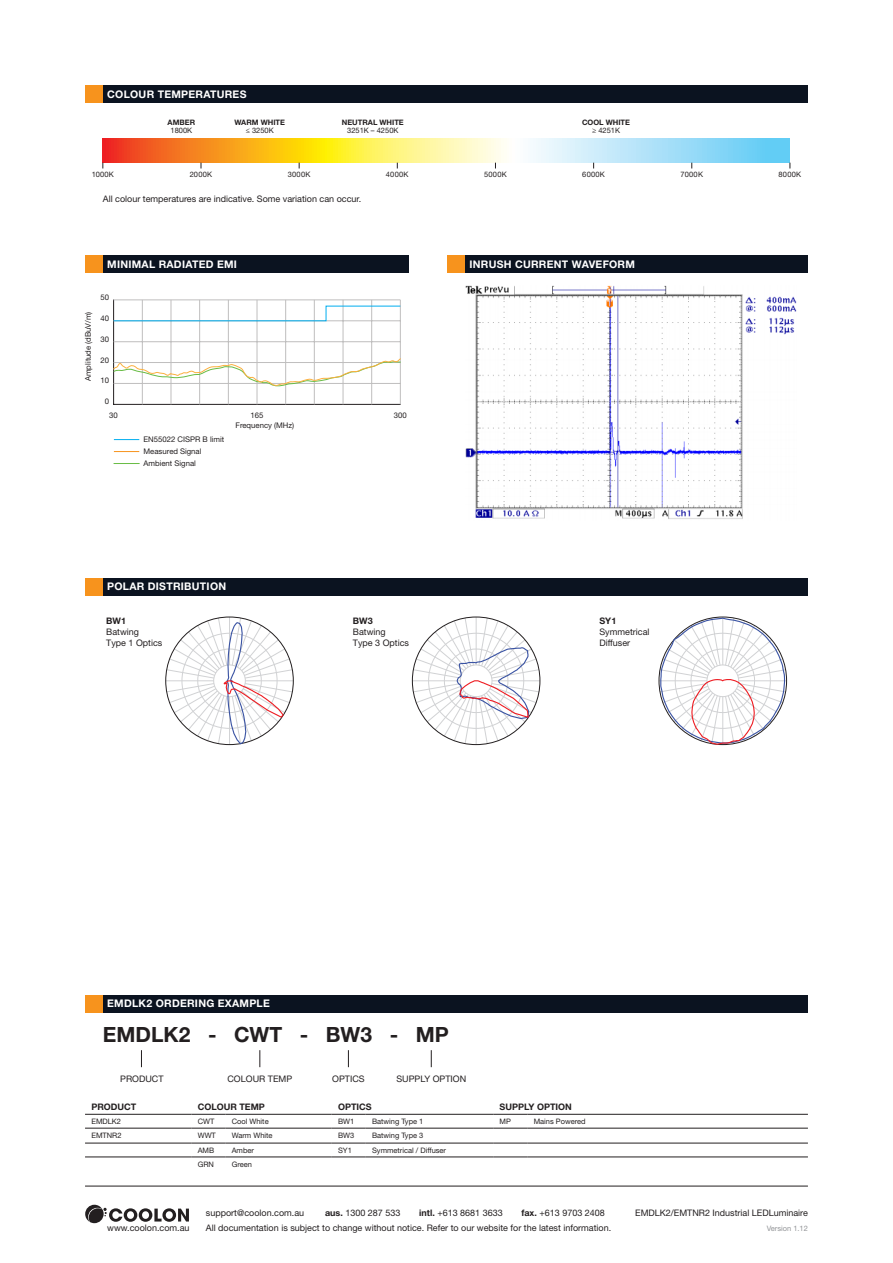
<style>
.page{position:relative;width:893px;height:1263px;background:#fff}
.page>*{position:absolute;margin:0;border:0;box-sizing:border-box;transform-origin:0 0}
.icon_ft_-_body{font:700 21px "Helvetica Neue LT Std";color:#231f20}
.specs_-_head{font:700 10.5px "Helvetica Neue LT Std";letter-spacing:.025em;color:#fff}
.table_-_body{font:9px/10.8px "Helvetica Neue LT Std";color:#231f20}
.table_-_head{font:700 9px "Helvetica Neue LT Std";color:#231f20}
.t1{font:7.8px/12px "Helvetica Neue LT Std";color:#231f20}
.table_-_body-2{font:7.5px "Helvetica Neue LT Std";color:#231f20}
.t2{font:700 7.5px/7.5px "Helvetica Neue LT Std";color:#231f20;text-align:center}
.t3{font:7.5px "Helvetica Neue LT Std";color:#939598}
.s1{font-weight:400}
.s2{font-weight:700}
</style>
<div class="page">
<hr style="left:85px;top:1186px;width:723px;height:1px;background:#231f20">
<svg style="left:85px;top:1205px;width:104px;height:18px"></svg>
<div style="left:85px;top:255px;width:323px;height:18px;background:#0b1320"></div>
<hr style="left:114px;top:404px;width:286px;height:1px;background:#231f20">
<hr style="left:113px;top:300px;width:1px;height:104px;background:#231f20">
<svg style="left:114px;top:439px;width:25px;height:1px"></svg>
<svg style="left:114px;top:451px;width:25px;height:1px"></svg>
<svg style="left:114px;top:463px;width:25px;height:1px"></svg>
<hr style="left:142px;top:300px;width:1px;height:104px;background:#bfbebe">
<hr style="left:171px;top:300px;width:1px;height:104px;background:#bfbebe">
<hr style="left:199px;top:300px;width:1px;height:104px;background:#bfbebe">
<hr style="left:228px;top:300px;width:1px;height:104px;background:#bfbebe">
<hr style="left:257px;top:300px;width:1px;height:104px;background:#bfbebe">
<hr style="left:285px;top:300px;width:1px;height:104px;background:#bfbebe">
<hr style="left:314px;top:300px;width:1px;height:104px;background:#bfbebe">
<hr style="left:343px;top:300px;width:1px;height:104px;background:#bfbebe">
<hr style="left:371px;top:300px;width:1px;height:104px;background:#bfbebe">
<hr style="left:400px;top:300px;width:1px;height:104px;background:#bfbebe">
<hr style="left:114px;top:341px;width:286px;height:1px;background:#bfbebe">
<svg style="left:113px;top:305px;width:288px;height:17px"></svg>
<svg style="left:113px;top:358px;width:288px;height:30px"></svg>
<hr style="left:114px;top:300px;width:286px;height:1px;background:#bfbebe">
<div style="left:85px;top:255px;width:18px;height:18px;background:#f7931d"></div>
<div style="left:447px;top:255px;width:361px;height:18px;background:#0b1320"></div>
<div style="left:447px;top:255px;width:18px;height:18px;background:#f7931d"></div>
<div style="left:85px;top:994px;width:723px;height:18px;background:#0b1320"></div>
<div style="left:85px;top:994px;width:18px;height:18px;background:#f7931d"></div>
<hr style="left:85px;top:1114px;width:106px;height:1px;background:#231f20">
<hr style="left:191px;top:1114px;width:34px;height:1px;background:#231f20">
<hr style="left:225px;top:1114px;width:107px;height:1px;background:#231f20">
<hr style="left:332px;top:1114px;width:34px;height:1px;background:#231f20">
<hr style="left:366px;top:1114px;width:127px;height:1px;background:#231f20">
<hr style="left:493px;top:1114px;width:34px;height:1px;background:#231f20">
<hr style="left:527px;top:1114px;width:281px;height:1px;background:#231f20">
<hr style="left:85px;top:1128px;width:106px;height:1px;background:#231f20">
<hr style="left:191px;top:1128px;width:34px;height:1px;background:#231f20">
<hr style="left:225px;top:1128px;width:107px;height:1px;background:#231f20">
<hr style="left:332px;top:1128px;width:34px;height:1px;background:#231f20">
<hr style="left:366px;top:1128px;width:127px;height:1px;background:#231f20">
<hr style="left:493px;top:1128px;width:34px;height:1px;background:#231f20">
<hr style="left:527px;top:1128px;width:281px;height:1px;background:#231f20">
<hr style="left:85px;top:1143px;width:106px;height:1px;background:#231f20">
<hr style="left:191px;top:1143px;width:34px;height:1px;background:#231f20">
<hr style="left:225px;top:1143px;width:107px;height:1px;background:#231f20">
<hr style="left:332px;top:1143px;width:34px;height:1px;background:#231f20">
<hr style="left:366px;top:1143px;width:127px;height:1px;background:#231f20">
<hr style="left:493px;top:1143px;width:34px;height:1px;background:#231f20">
<hr style="left:527px;top:1143px;width:281px;height:1px;background:#231f20">
<hr style="left:85px;top:1157px;width:106px;height:1px;background:#231f20">
<hr style="left:191px;top:1157px;width:34px;height:1px;background:#231f20">
<hr style="left:225px;top:1157px;width:107px;height:1px;background:#231f20">
<hr style="left:332px;top:1157px;width:34px;height:1px;background:#231f20">
<hr style="left:366px;top:1157px;width:127px;height:1px;background:#231f20">
<hr style="left:493px;top:1157px;width:34px;height:1px;background:#231f20">
<hr style="left:527px;top:1157px;width:281px;height:1px;background:#231f20">
<svg style="left:141px;top:1050px;width:1px;height:17px"></svg>
<svg style="left:348px;top:1050px;width:1px;height:17px"></svg>
<svg style="left:259px;top:1050px;width:1px;height:17px"></svg>
<svg style="left:431px;top:1050px;width:1px;height:17px"></svg>
<div style="left:85px;top:85px;width:723px;height:18px;background:#0b1320"></div>
<div style="left:85px;top:85px;width:18px;height:18px;background:#f7931d"></div>
<svg style="left:103px;top:138px;width:687px;height:25px;background:#dbcd93"></svg>
<img style="left:465px;top:285px;width:332px;height:234px">
<div style="left:85px;top:578px;width:723px;height:18px;background:#0b1320"></div>
<div style="left:85px;top:578px;width:18px;height:18px;background:#f7931d"></div>
<svg style="left:166px;top:617px;width:127px;height:128px"></svg>
<svg style="left:413px;top:617px;width:126px;height:127px"></svg>
<svg style="left:659px;top:617px;width:127px;height:129px"></svg>
<p class="specs_-_head" style="left:107px;top:88px;width:141px">COLOUR TEMPERATURES</p>
<p class="t2" style="left:168px;top:119px;width:29px">AMBER<br><span class="s1">1800K</span></p>
<p class="t2" style="left:582px;top:119px;width:50px">COOL WHITE <span class="s1">≥ 4251K</span></p>
<p class="t2" style="left:234px;top:119px;width:52px">WARM WHITE <span class="s1">≤ 3250K</span></p>
<p class="t2" style="left:342px;top:119px;width:63px">NEUTRAL WHITE<br><span class="s1">3251K – 4250K</span></p>
<p class="table_-_body-2" style="left:92px;top:170px;width:24px">1000K</p>
<p class="table_-_body-2" style="left:190px;top:170px;width:24px">2000K</p>
<p class="table_-_body-2" style="left:288px;top:170px;width:24px">3000K</p>
<p class="table_-_body-2" style="left:386px;top:170px;width:24px">4000K</p>
<p class="table_-_body-2" style="left:484px;top:170px;width:24px">5000K</p>
<p class="table_-_body-2" style="left:582px;top:170px;width:24px">6000K</p>
<p class="table_-_body-2" style="left:680px;top:170px;width:24px">7000K</p>
<p class="table_-_body-2" style="left:779px;top:170px;width:24px">8000K</p>
<p class="table_-_body" style="left:103px;top:193px;width:260px">All colour temperatures are indicative. Some variation can occur.</p>
<p class="specs_-_head" style="left:107px;top:258px;width:131px">MINIMAL RADIATED EMI</p>
<p class="t1" style="left:82px;top:381px;width:71px;rotate:-90deg">Amplitude (dBuV/m)</p>
<p class="t1" style="left:100px;top:291px;width:10px">50</p>
<p class="t1" style="left:100px;top:312px;width:10px">40</p>
<p class="t1" style="left:100px;top:333px;width:10px">30</p>
<p class="t1" style="left:100px;top:354px;width:10px">20</p>
<p class="t1" style="left:100px;top:375px;width:10px">10</p>
<p class="t1" style="left:105px;top:395px;width:6px">0</p>
<p class="t1" style="left:109px;top:409px;width:10px">30</p>
<p class="t1" style="left:143px;top:433px;width:82px">EN55022 CISPR B limit<br>Measured Signal<br>Ambient Signal</p>
<p class="t1" style="left:250px;top:409px;width:14px">165</p>
<p class="t1" style="left:394px;top:409px;width:14px">300</p>
<p class="t1" style="left:236px;top:419px;width:60px">Frequency (MHz)</p>
<p class="specs_-_head" style="left:469px;top:258px;width:167px">INRUSH CURRENT WAVEFORM</p>
<p class="specs_-_head" style="left:107px;top:580px;width:120px">POLAR DISTRIBUTION</p>
<p class="table_-_body" style="left:106px;top:616px;width:58px"><span class="s2">BW1<br></span>Batwing<br>Type 1 Optics</p>
<p class="table_-_body" style="left:353px;top:616px;width:58px"><span class="s2">BW3<br></span>Batwing<br>Type 3 Optics</p>
<p class="table_-_body" style="left:599px;top:616px;width:52px"><span class="s2">SY1<br></span>Symmetrical<br>Diffuser</p>
<p class="specs_-_head" style="left:107px;top:997px;width:164px">EMDLK2 ORDERING EXAMPLE</p>
<p class="icon_ft_-_body" style="left:103px;top:1021px;width:347px">EMDLK2 - CWT - BW3 - MP</p>
<p class="table_-_body" style="left:120px;top:1073px;width:45px">PRODUCT</p>
<p class="table_-_body" style="left:227px;top:1073px;width:66px">COLOUR TEMP</p>
<p class="table_-_body" style="left:332px;top:1073px;width:34px">OPTICS</p>
<p class="table_-_body" style="left:396px;top:1073px;width:71px">SUPPLY OPTION</p>
<p class="table_-_head" style="left:91px;top:1101px;width:47px">PRODUCT</p>
<p class="table_-_head" style="left:198px;top:1101px;width:69px">COLOUR TEMP</p>
<p class="table_-_head" style="left:338px;top:1101px;width:35px">OPTICS</p>
<p class="table_-_head" style="left:500px;top:1101px;width:74px">SUPPLY OPTION</p>
<p class="table_-_body-2" style="left:91px;top:1117px;width:31px">EMDLK2</p>
<p class="table_-_body-2" style="left:198px;top:1117px;width:18px">CWT</p>
<p class="table_-_body-2" style="left:232px;top:1117px;width:38px">Cool White</p>
<p class="table_-_body-2" style="left:338px;top:1117px;width:18px">BW1</p>
<p class="table_-_body-2" style="left:372px;top:1117px;width:53px">Batwing Type 1</p>
<p class="table_-_body-2" style="left:500px;top:1117px;width:13px">MP</p>
<p class="table_-_body-2" style="left:534px;top:1117px;width:53px">Mains Powered</p>
<p class="table_-_body-2" style="left:91px;top:1130px;width:32px">EMTNR2</p>
<p class="table_-_body-2" style="left:198px;top:1130px;width:20px">WWT</p>
<p class="table_-_body-2" style="left:232px;top:1130px;width:42px">Warm White</p>
<p class="table_-_body-2" style="left:338px;top:1130px;width:18px">BW3</p>
<p class="table_-_body-2" style="left:372px;top:1130px;width:53px">Batwing Type 3</p>
<p class="table_-_body-2" style="left:198px;top:1145px;width:18px">AMB</p>
<p class="table_-_body-2" style="left:232px;top:1145px;width:24px">Amber</p>
<p class="table_-_body-2" style="left:338px;top:1145px;width:15px">SY1</p>
<p class="table_-_body-2" style="left:372px;top:1145px;width:76px">Symmetrical / Diffuser</p>
<p class="table_-_body-2" style="left:198px;top:1159px;width:18px">GRN</p>
<p class="table_-_body-2" style="left:232px;top:1159px;width:22px">Green</p>
<p class="table_-_body" style="left:107px;top:1222px;width:84px">www.coolon.com.au</p>
<p class="table_-_body" style="left:206px;top:1207px;width:100px">support@coolon.com.au</p>
<p class="table_-_body" style="left:325px;top:1207px;width:77px"><span class="s2">aus.</span> 1300 287 533</p>
<p class="table_-_body" style="left:419px;top:1207px;width:85px"><span class="s2">intl.</span> +613 8681 3633</p>
<p class="table_-_body" style="left:206px;top:1205px;width:407px;line-height:15.1px;text-indent:315px"><span class="s2">fax.</span> +613 9703 2408<br>All documentation is subject to change without notice. Refer to our website for the latest information.</p>
<p class="table_-_body" style="left:635px;top:1207px;width:174px">EMDLK2/EMTNR2 Industrial LEDLuminaire</p>
<p class="t3" style="left:767px;top:1224px;width:43px">Version 1.12</p>
</div>
